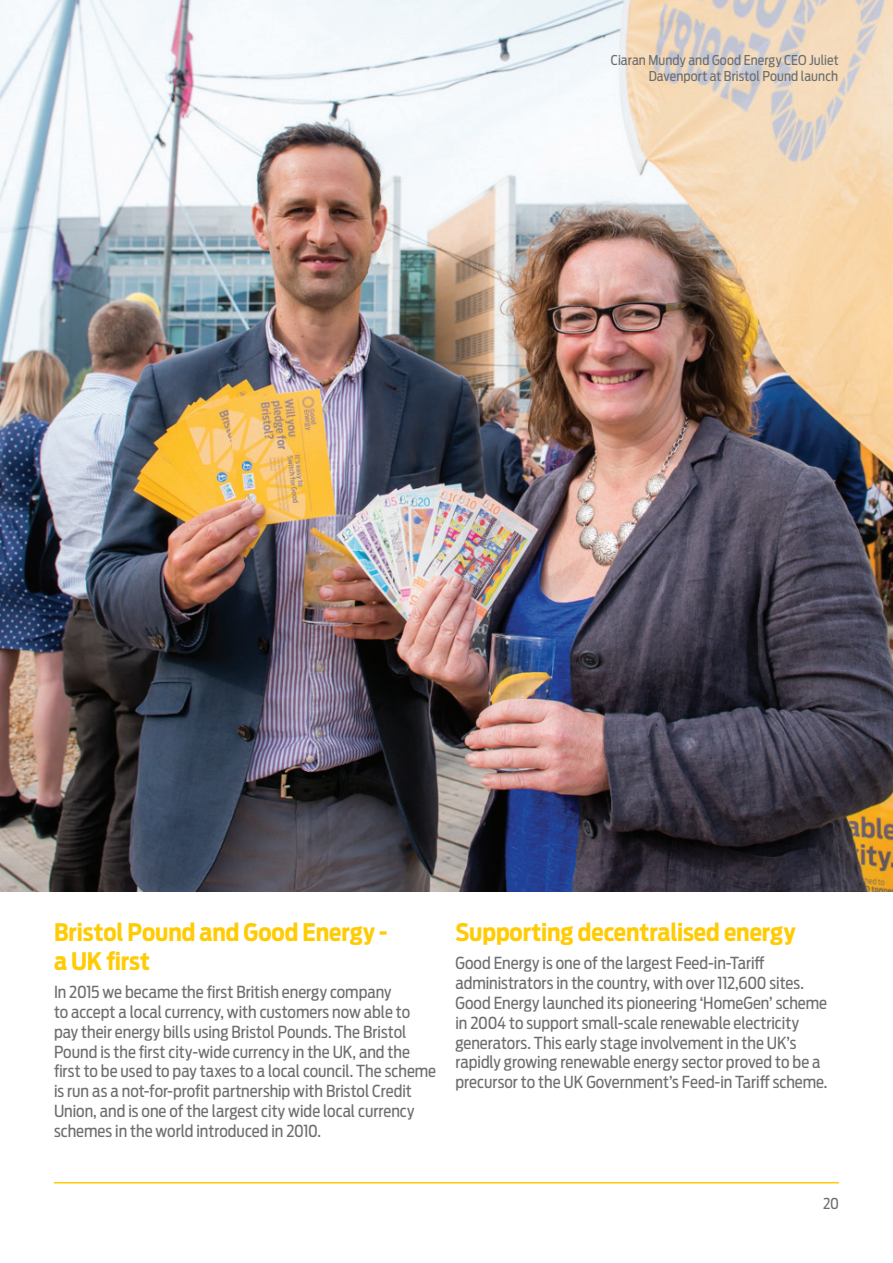
<style>
.page{position:relative;width:893px;height:1263px;background:#fff}
.page>*{position:absolute;margin:0;border:0;box-sizing:border-box;transform-origin:0 0}
.t1{font:700 24px/28.8px "Antenna Cond";letter-spacing:-.005em;color:#ffcb05}
.t2{font:16.5px/19.8px "Antenna Cond";color:#6e6e6e}
.t3{font:15px "Antenna Cond";color:#6e6e6e}
.t4{font:13.5px/16.2px "Antenna Cond";letter-spacing:.005em;color:#6e6e6e;text-align:right}
</style>
<div class="page">
<img style="left:0;top:0;width:893px;height:892px">
<hr style="left:54px;top:1182px;width:785px;height:1px;background:#ffcb05">
<p class="t4" style="left:611px;top:52px;width:229px">Ciaran Mundy and Good Energy CEO Juliet<br>Davenport at Bristol Pound launch</p>
<p class="t1" style="left:54px;top:918px;width:335px">Bristol Pound and Good Energy - a UK first</p>
<p class="t2" style="left:54px;top:982px;width:384px">In 2015 we became the first British energy company<br>to accept a local currency, with customers now able to pay their energy bills using Bristol Pounds. The Bristol Pound is the first city-wide currency in the UK, and the first to be used to pay taxes to a local council. The scheme is run as a not-for-profit partnership with Bristol Credit Union, and is one of the largest city wide local currency schemes in the world introduced in 2010.</p>
<p class="t1" style="left:455px;top:918px;width:342px">Supporting decentralised energy</p>
<p class="t2" style="left:455px;top:953px;width:374px">Good Energy is one of the largest Feed-in-Tariff administrators in the country, with over 112,600 sites.<br>Good Energy launched its pioneering ‘HomeGen’ scheme in 2004 to support small-scale renewable electricity generators. This early stage involvement in the UK’s rapidly growing renewable energy sector proved to be a precursor to the UK Government’s Feed-in Tariff scheme.</p>
<p class="t3" style="left:823px;top:1194px;width:17px">20</p>
</div>
